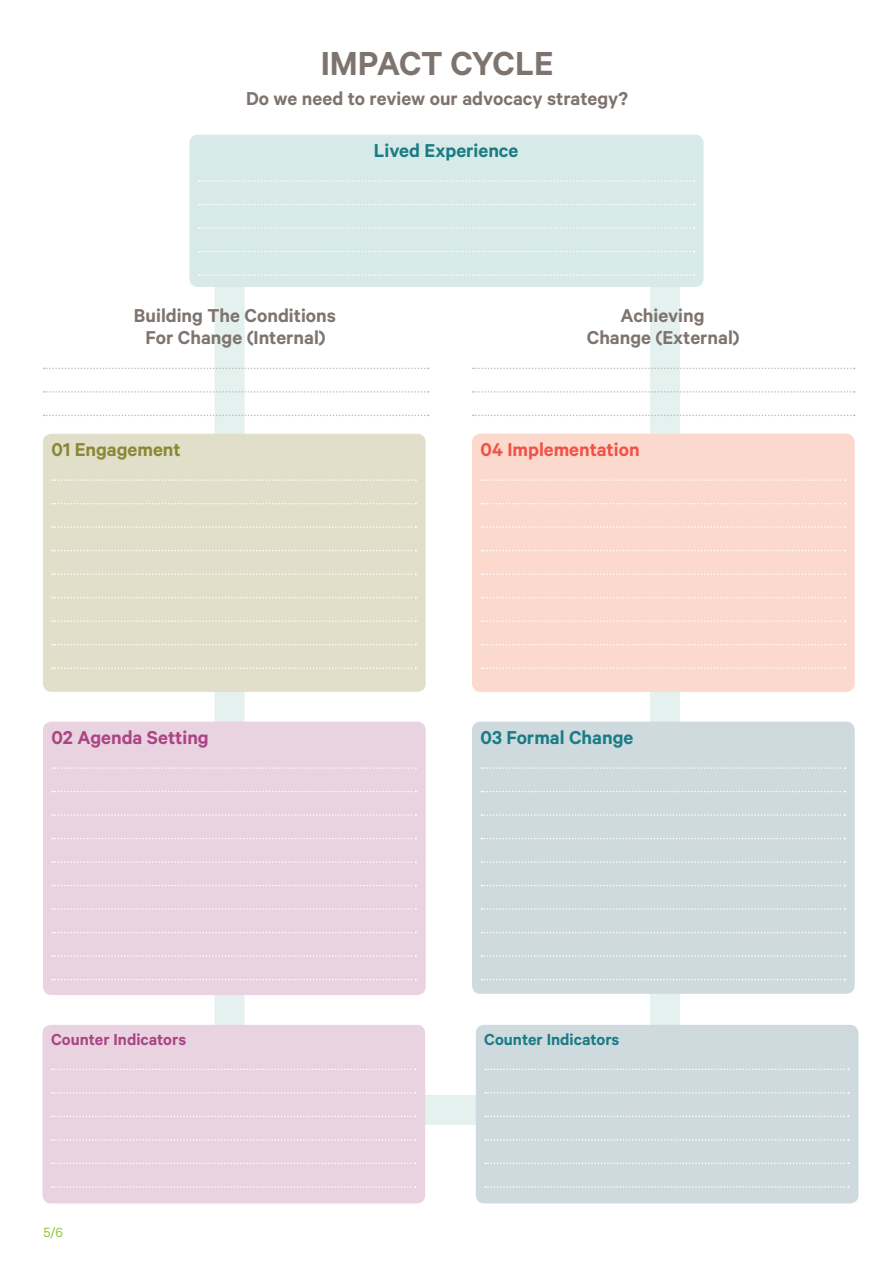
<style>
.page{position:relative;width:893px;height:1263px;background:#fff}
.page>*{position:absolute;margin:0;border:0;box-sizing:border-box;transform-origin:0 0}
.t1{font:600 37.5px "Calibre";letter-spacing:-.015em;color:#7e746f}
.t2{font:600 21px/22.5px "Calibre";color:#7e746f;text-align:center}
.t3{font:600 21px "Calibre";color:#197c85}
.t4{font:600 21px "Calibre";color:#f05248}
.t5{font:600 21px "Calibre";color:#ab4486}
.t6{font:600 21px "Calibre";color:#898835}
.t7{font:600 18px "Calibre";color:#197c85}
.t8{font:600 18px "Calibre";color:#ab4486}
.Body{font:15px "Calibre";color:#8fc63e}
</style>
<div class="page">
<svg style="left:200px;top:287px;width:495px;height:853px"></svg>
<div style="left:43px;top:434px;width:383px;height:258px;background:#e1dfca;border-radius:9px"></div>
<svg style="left:52px;top:479px;width:364px;height:2px"></svg>
<svg style="left:52px;top:503px;width:364px;height:1px"></svg>
<svg style="left:52px;top:526px;width:364px;height:2px"></svg>
<svg style="left:52px;top:550px;width:364px;height:1px"></svg>
<svg style="left:52px;top:573px;width:364px;height:2px"></svg>
<svg style="left:52px;top:597px;width:364px;height:1px"></svg>
<svg style="left:52px;top:620px;width:364px;height:2px"></svg>
<svg style="left:52px;top:644px;width:364px;height:1px"></svg>
<svg style="left:52px;top:667px;width:364px;height:2px"></svg>
<div style="left:189px;top:135px;width:515px;height:152px;background:#d7eae8;border-radius:9px"></div>
<svg style="left:199px;top:180px;width:496px;height:2px"></svg>
<svg style="left:199px;top:204px;width:496px;height:1px"></svg>
<svg style="left:199px;top:227px;width:496px;height:2px"></svg>
<svg style="left:199px;top:251px;width:496px;height:1px"></svg>
<svg style="left:199px;top:274px;width:496px;height:2px"></svg>
<div style="left:472px;top:434px;width:383px;height:258px;background:#fcd9cd;border-radius:9px"></div>
<svg style="left:481px;top:479px;width:364px;height:2px"></svg>
<svg style="left:481px;top:503px;width:364px;height:1px"></svg>
<svg style="left:481px;top:526px;width:364px;height:2px"></svg>
<svg style="left:481px;top:550px;width:364px;height:1px"></svg>
<svg style="left:481px;top:573px;width:364px;height:2px"></svg>
<svg style="left:481px;top:597px;width:364px;height:1px"></svg>
<svg style="left:481px;top:620px;width:364px;height:2px"></svg>
<svg style="left:481px;top:644px;width:364px;height:1px"></svg>
<svg style="left:481px;top:667px;width:364px;height:2px"></svg>
<div style="left:476px;top:1025px;width:382px;height:178px;background:#cfdade;border-radius:9px"></div>
<svg style="left:485px;top:1068px;width:364px;height:2px"></svg>
<svg style="left:485px;top:1092px;width:364px;height:1px"></svg>
<svg style="left:485px;top:1115px;width:364px;height:2px"></svg>
<svg style="left:485px;top:1139px;width:364px;height:1px"></svg>
<svg style="left:485px;top:1162px;width:364px;height:2px"></svg>
<svg style="left:485px;top:1186px;width:364px;height:1px"></svg>
<div style="left:43px;top:722px;width:383px;height:273px;background:#e9d3e0;border-radius:9px"></div>
<svg style="left:52px;top:767px;width:364px;height:2px"></svg>
<svg style="left:52px;top:791px;width:364px;height:1px"></svg>
<svg style="left:52px;top:814px;width:364px;height:2px"></svg>
<svg style="left:52px;top:838px;width:364px;height:1px"></svg>
<svg style="left:52px;top:861px;width:364px;height:2px"></svg>
<svg style="left:52px;top:885px;width:364px;height:1px"></svg>
<svg style="left:52px;top:908px;width:364px;height:2px"></svg>
<svg style="left:52px;top:932px;width:364px;height:1px"></svg>
<svg style="left:52px;top:955px;width:364px;height:2px"></svg>
<svg style="left:52px;top:979px;width:364px;height:1px"></svg>
<div style="left:43px;top:1025px;width:382px;height:178px;background:#e9d3e0;border-radius:9px"></div>
<svg style="left:52px;top:1068px;width:364px;height:2px"></svg>
<svg style="left:52px;top:1092px;width:364px;height:1px"></svg>
<svg style="left:52px;top:1115px;width:364px;height:2px"></svg>
<svg style="left:52px;top:1139px;width:364px;height:1px"></svg>
<svg style="left:52px;top:1162px;width:364px;height:2px"></svg>
<svg style="left:52px;top:1186px;width:364px;height:1px"></svg>
<div style="left:472px;top:722px;width:383px;height:272px;background:#cfdade;border-radius:9px"></div>
<svg style="left:481px;top:767px;width:364px;height:2px"></svg>
<svg style="left:481px;top:791px;width:364px;height:1px"></svg>
<svg style="left:481px;top:814px;width:364px;height:2px"></svg>
<svg style="left:481px;top:838px;width:364px;height:1px"></svg>
<svg style="left:481px;top:861px;width:364px;height:2px"></svg>
<svg style="left:481px;top:885px;width:364px;height:1px"></svg>
<svg style="left:481px;top:908px;width:364px;height:2px"></svg>
<svg style="left:481px;top:932px;width:364px;height:1px"></svg>
<svg style="left:481px;top:955px;width:364px;height:2px"></svg>
<svg style="left:481px;top:979px;width:364px;height:1px"></svg>
<svg style="left:473px;top:368px;width:382px;height:1px"></svg>
<svg style="left:473px;top:391px;width:382px;height:2px"></svg>
<svg style="left:473px;top:415px;width:382px;height:1px"></svg>
<svg style="left:44px;top:368px;width:385px;height:1px"></svg>
<svg style="left:44px;top:391px;width:385px;height:2px"></svg>
<svg style="left:44px;top:415px;width:385px;height:1px"></svg>
<p class="t1" style="left:321px;top:41px;width:234px">IMPACT CYCLE</p>
<p class="t2" style="left:246px;top:87px;width:384px">Do we need to review our advocacy strategy?</p>
<p class="t3" style="left:374px;top:138px;width:146px">Lived Experience</p>
<p class="t2" style="left:134px;top:303px;width:204px">Building The Conditions<br>For Change (Internal)</p>
<p class="t6" style="left:51px;top:437px;width:131px">01 Engagement</p>
<p class="t2" style="left:587px;top:303px;width:154px">Achieving<br>Change (External)</p>
<p class="t4" style="left:480px;top:437px;width:161px">04 Implementation</p>
<p class="t5" style="left:51px;top:725px;width:159px">02 Agenda Setting</p>
<p class="t3" style="left:480px;top:725px;width:154px">03 Formal Change</p>
<p class="t8" style="left:51px;top:1029px;width:137px">Counter Indicators</p>
<p class="Body" style="left:43px;top:1223px;width:21px">5/6</p>
<p class="t7" style="left:484px;top:1029px;width:137px">Counter Indicators</p>
</div>
